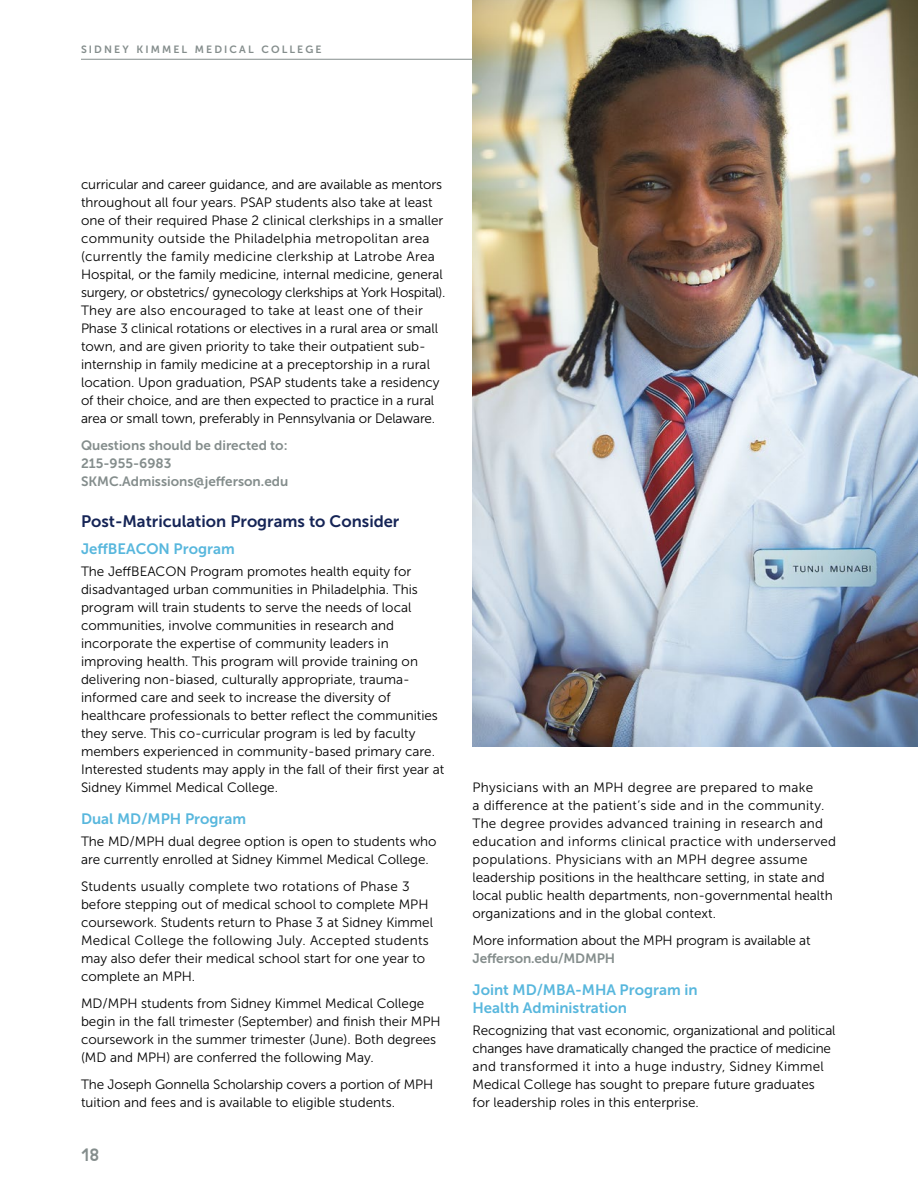
<style>
.page{position:relative;width:918px;height:1188px;background:#fff}
.page>*{position:absolute;margin:0;border:0;box-sizing:border-box;transform-origin:0 0}
.t1{font:500 18px "GT Haptik";color:#848d8c}
.t2{font:16.5px "Museo Sans 700";color:#152456}
.t3{font:15px/18px "Museo Sans 700";color:#58b7dd}
.t4{font:13.5px/18px "Museo Sans 300";color:#000}
.t5{font:13.5px/18px "Museo Sans 300";letter-spacing:.02em;color:#000}
.t6{font:13.5px/18px "Museo Sans 700";color:#848d8c}
.t7{font:10.5px "Museo Sans 700";letter-spacing:.2em;color:#848d8c}
</style>
<div class="page">
<hr style="left:81px;top:59px;width:756px;height:1px;background:#848d8c">
<img style="left:472px;top:0;width:446px;height:747px">
<p class="t7" style="left:81px;top:43px;width:242px">SIDNEY KIMMEL MEDICAL COLLEGE</p>
<p class="t4" style="left:81px;top:175px;width:366px">curricular and career guidance, and are available as mentors throughout all four years. PSAP students also take at least one of their required Phase 2 clinical clerkships in a smaller community outside the Philadelphia metropolitan area (currently the family medicine clerkship at Latrobe Area Hospital, or the family medicine, internal medicine, general surgery, or obstetrics/ gynecology clerkships at York Hospital).<br>They are also encouraged to take at least one of their Phase 3 clinical rotations or electives in a rural area or small town, and are given priority to take their outpatient sub&shy;internship in family medicine at a preceptorship in a rural location. Upon graduation, PSAP students take a residency of their choice, and are then expected to practice in a rural area or small town, preferably in Pennsylvania or Delaware.</p>
<p class="t6" style="left:81px;top:436px;width:209px">Questions should be directed to:<br>215-955-6983<br>SKMC.Admissions@jefferson.edu</p>
<p class="t2" style="left:81px;top:512px;width:320px">Post-Matriculation Programs to Consider</p>
<p class="t3" style="left:81px;top:539px;width:155px">JeffBEACON Program</p>
<p class="t4" style="left:81px;top:562px;width:365px">The JeffBEACON Program promotes health equity for disadvantaged urban communities in Philadelphia. This program will train students to serve the needs of local communities, involve communities in research and incorporate the expertise of community leaders in improving health. This program will provide training on delivering non-biased, culturally appropriate, trauma&shy;informed care and seek to increase the diversity of healthcare professionals to better reflect the communities they serve. This co-curricular program is led by faculty members experienced in community-based primary care.<br>Interested students may apply in the fall of their first year at Sidney Kimmel Medical College.</p>
<p class="t3" style="left:81px;top:809px;width:167px">Dual MD/MPH Program</p>
<p class="t4" style="left:81px;top:832px;width:357px">The MD/MPH dual degree option is open to students who are currently enrolled at Sidney Kimmel Medical College.</p>
<p class="t4" style="left:81px;top:877px;width:354px">Students usually complete two rotations of Phase 3 before stepping out of medical school to complete MPH coursework. Students return to Phase 3 at Sidney Kimmel Medical College the following July. Accepted students may also defer their medical school start for one year to complete an MPH.</p>
<p class="t4" style="left:81px;top:994px;width:361px">MD/MPH students from Sidney Kimmel Medical College begin in the fall trimester (September) and finish their MPH coursework in the summer trimester (June). Both degrees (MD and MPH) are conferred the following May.</p>
<p class="t4" style="left:81px;top:1075px;width:354px">The Joseph Gonnella Scholarship covers a portion of MPH tuition and fees and is available to eligible students.</p>
<h1 class="t1" style="left:81px;top:1144px;width:20px">18</h1>
<p class="t5" style="left:472px;top:778px;width:365px">Physicians with an MPH degree are prepared to make<br>a difference at the patient’s side and in the community.<br>The degree provides advanced training in research and education and informs clinical practice with underserved populations. Physicians with an MPH degree assume leadership positions in the healthcare setting, in state and local public health departments, non-governmental health organizations and in the global context.</p>
<p class="t4" style="left:472px;top:931px;width:340px">More information about the MPH program is available at</p>
<p class="t6" style="left:472px;top:949px;width:144px">Jefferson.edu/MDMPH</p>
<p class="t3" style="left:472px;top:980px;width:227px">Joint MD/MBA-MHA Program in<br>Health Administration</p>
<p class="t4" style="left:472px;top:1021px;width:365px">Recognizing that vast economic, organizational and political changes have dramatically changed the practice of medicine and transformed it into a huge industry, Sidney Kimmel Medical College has sought to prepare future graduates for leadership roles in this enterprise.</p>
</div>
